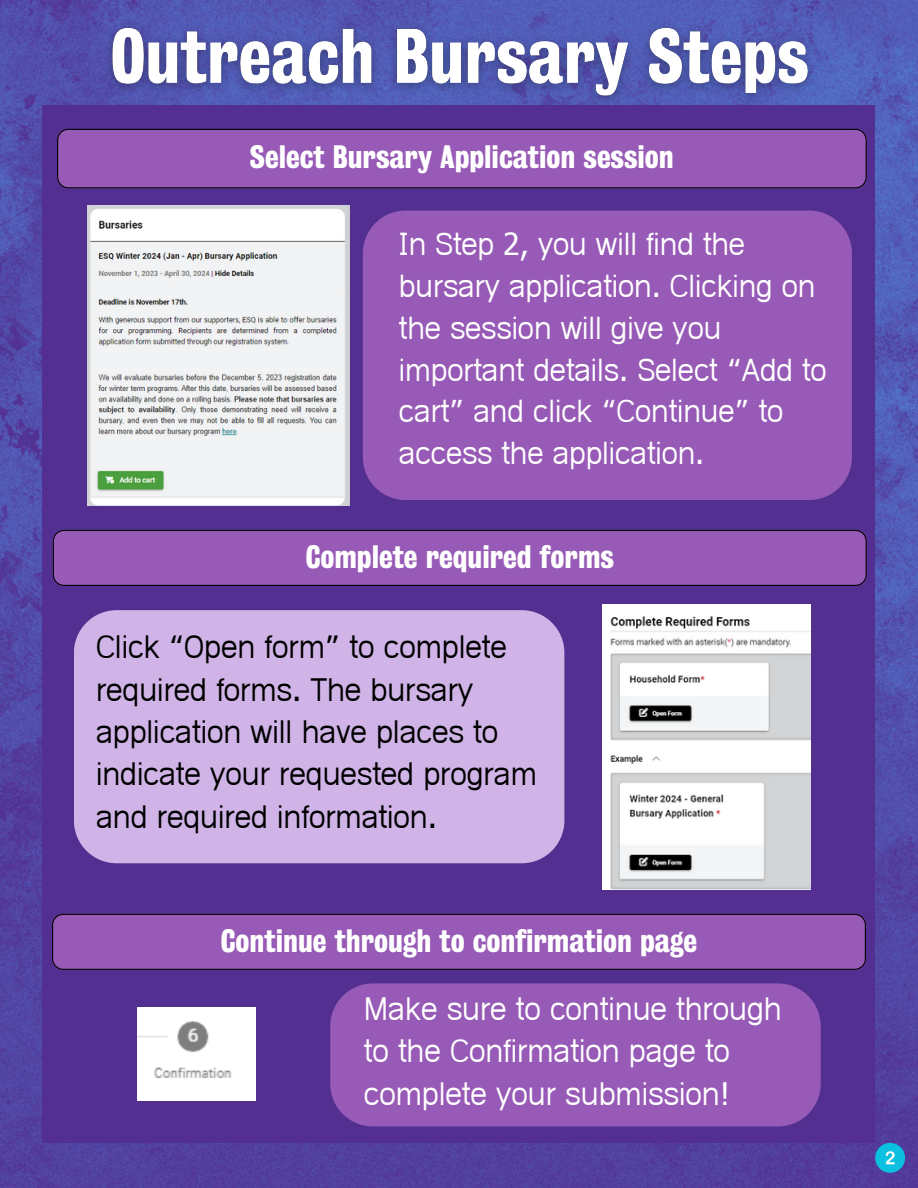
<style>
.page{position:relative;width:918px;height:1188px;background:#fff}
.page>*{position:absolute;margin:0;border:0;box-sizing:border-box;transform-origin:0 0}
.t1{font:30.9px/42.5px "Hanuman";color:#000}
.t2{font:30.9px/42.5px "Hanuman";color:#fff}
.t3{font:30.3px/41.8px "Hanuman";color:#fff}
.t4{font:29.55px "Bureau Grot Three Seven";color:#fff}
.s1{font-family:"Noto Sans Gurmukhi"}
</style>
<div class="page">
<img style="left:0;top:0;width:918px;height:1188px">
<div style="left:43px;top:105px;width:832px;height:1038px;background:#522f91"></div>
<div style="left:363px;top:211px;width:489px;height:289px;background:#975ab6;border-radius:43px"></div>
<div style="left:57px;top:129px;width:810px;height:59px;background:#975ab6"></div>
<div style="left:53px;top:530px;width:814px;height:56px;background:#975ab6"></div>
<div style="left:74px;top:610px;width:490px;height:253px;background:#d0b4e7;border-radius:43px"></div>
<img style="left:88px;top:206px;width:262px;height:299px">
<img style="left:602px;top:605px;width:208px;height:284px">
<div style="left:52px;top:914px;width:814px;height:56px;background:#975ab6"></div>
<img style="left:137px;top:1007px;width:118px;height:93px">
<div style="left:330px;top:983px;width:491px;height:143px;background:#975ab6"></div>
<div style="left:875px;top:1143px;width:30px;height:30px;background:#0cc0df;border-radius:50%"></div>
<svg style="left:886px;top:1151px;width:9px;height:13px"></svg>
<img style="left:96px;top:13px;width:728px;height:92px">
<p class="t4" style="left:250px;top:140px;width:425px">Select Bursary Application session</p>
<p class="t3" style="left:399px;top:227px;width:429px">In Step 2, you will find the bursary application. Clicking on the session will give you important details. Select <span class="s1">“</span>Add to cart<span class="s1">”</span> and click <span class="s1">“</span>Continue<span class="s1">”</span> to access the application.</p>
<p class="t4" style="left:306px;top:540px;width:310px">Complete required forms</p>
<p class="t1" style="left:96px;top:629px;width:442px">Click <span class="s1">“</span>Open form<span class="s1">”</span> to complete required forms. The bursary application will have places to indicate your requested program and required information.</p>
<p class="t4" style="left:221px;top:924px;width:478px">Continue through to confirmation page</p>
<p class="t2" style="left:364px;top:991px;width:419px">Make sure to continue through to the Confirmation page to complete your submission!</p>
</div>
